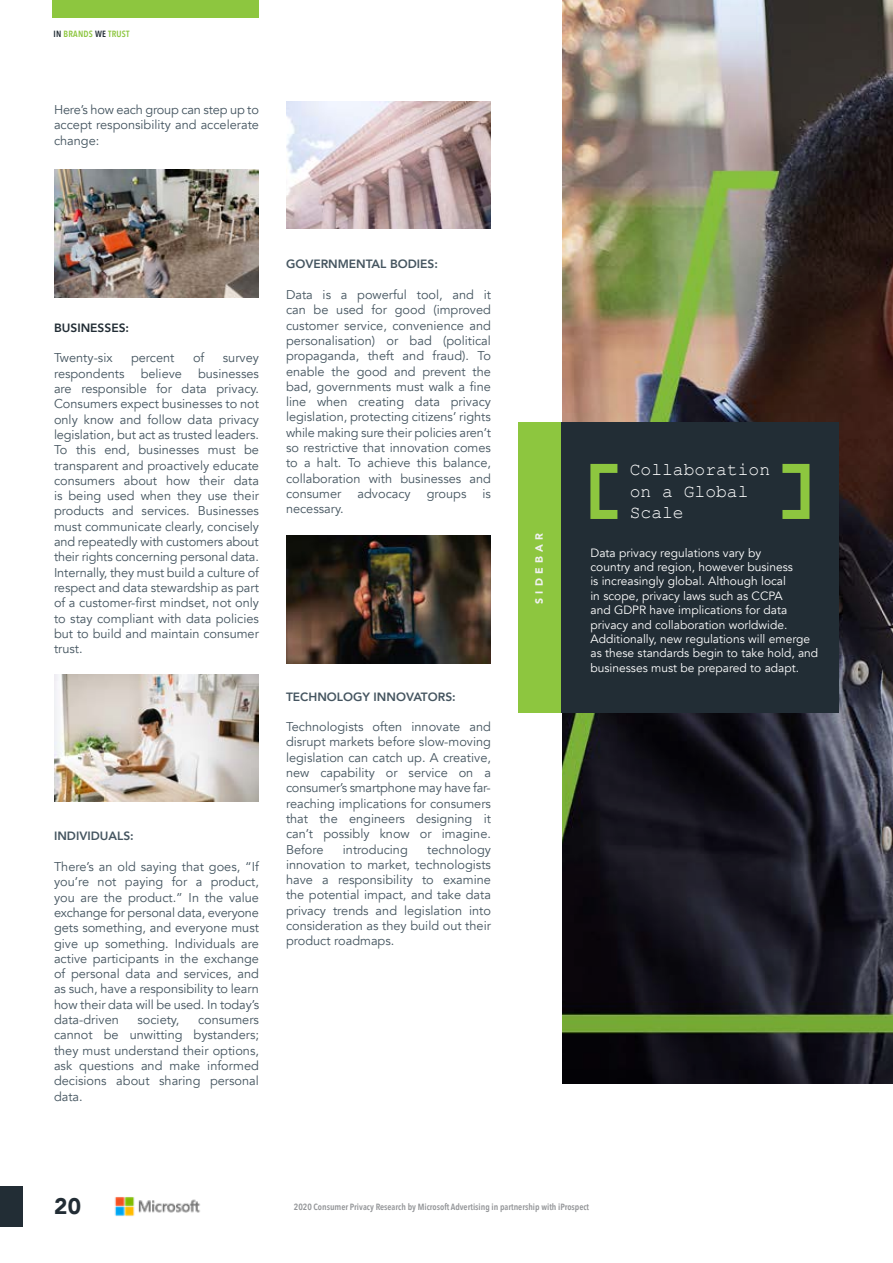
<style>
.page{position:relative;width:893px;height:1263px;background:#fff}
.page>*{position:absolute;margin:0;border:0;box-sizing:border-box;transform-origin:0 0}
.t1{font:900 22.5px "Avenir";color:#222d35}
.t2{font:18px/21.6px "Courier New";color:#fff}
.t3{font:12.75px/15.3px "Avenir";color:#455560;text-align:justify}
.t4{font:12px/14.4px "Avenir";color:#fff}
.t5{font:800 12px "Avenir";color:#455560}
.t6{font:800 12px "Avenir";color:#222d35}
.t7{font:900 10.5px "Avenir";letter-spacing:.4em;color:#f1f1f2}
.t8{font:600 9px "Avenir Next Condensed";color:#939598}
.t9{font:600 9px "Avenir Next Condensed";letter-spacing:.025em;color:#8dc63f}
.s1{color:#222d35}
</style>
<div class="page">
<img style="left:115px;top:1197px;width:85px;height:19px">
<div style="left:0;top:1186px;width:22px;height:40px;background:#222d35"></div>
<div style="left:52px;top:0;width:206px;height:18px;background:#8dc63f"></div>
<img style="left:562px;top:0;width:331px;height:1083px">
<div style="left:561px;top:423px;width:278px;height:290px;background:#222d35"></div>
<img style="left:54px;top:170px;width:205px;height:127px">
<img style="left:286px;top:101px;width:205px;height:128px">
<img style="left:54px;top:674px;width:205px;height:128px">
<img style="left:286px;top:536px;width:205px;height:127px">
<div style="left:518px;top:423px;width:43px;height:290px;background:#8dc63f"></div>
<div style="left:590px;top:464px;width:32px;height:55px;border:9px solid #8dc63f"></div>
<div style="left:778px;top:464px;width:31px;height:55px;border:9px solid #8dc63f"></div>
<p class="t9" style="left:53px;top:26px;width:78px"><span class="s1">IN</span> BRANDS <span class="s1">WE</span> TRUST</p>
<p class="t3" style="left:54px;top:102px;width:206px">Here’s how each group can step up to accept responsibility and accelerate change:</p>
<p class="t6" style="left:54px;top:318px;width:77px">BUSINESSES:</p>
<p class="t3" style="left:54px;top:351px;width:60px">Twenty-six</p>
<p class="t3" style="left:131px;top:351px;width:45px">percent</p>
<p class="t3" style="left:193px;top:351px;width:13px">of</p>
<p class="t3" style="left:223px;top:351px;width:38px">survey</p>
<p class="t3" style="left:54px;top:366px;width:72px">respondents</p>
<p class="t3" style="left:141px;top:366px;width:43px">believe</p>
<p class="t3" style="left:54px;top:366px;width:207px;text-indent:144px">businesses are responsible for data privacy.<br>Consumers expect businesses to not only know and follow data privacy legislation, but act as trusted leaders.<br>To this end, businesses must be transparent and proactively educate consumers about how their data is being used when they use their products and services. Businesses must communicate clearly, concisely and repeatedly with customers about their rights concerning personal data.<br>Internally, they must build a culture of respect and data stewardship as part of a customer-first mindset, not only to stay compliant with data policies but to build and maintain consumer trust.</p>
<p class="t5" style="left:54px;top:827px;width:81px">INDIVIDUALS:</p>
<p class="t3" style="left:54px;top:859px;width:207px">There’s an old saying that goes, “If you’re not paying for a product, you are the product.” In the value exchange for personal data, everyone gets something, and everyone must give up something. Individuals are active participants in the exchange of personal data and services, and as such, have a responsibility to learn how their data will be used. In today’s data-driven</p>
<p class="t3" style="left:137px;top:1012px;width:44px">society,</p>
<p class="t3" style="left:54px;top:1012px;width:206px;text-indent:144px">consumers cannot be unwitting bystanders; they must understand their options, ask questions and make informed decisions about sharing personal data.</p>
<p class="t5" style="left:286px;top:255px;width:153px">GOVERNMENTAL BODIES:</p>
<p class="t3" style="left:286px;top:287px;width:207px">Data is a powerful tool, and it can be used for good (improved customer service, convenience and personalisation) or bad (political propaganda, theft and fraud). To enable the good and prevent the bad, governments must walk a fine line when creating data privacy legislation, protecting citizens’ rights while making sure their policies aren’t so restrictive that innovation comes to a halt. To achieve this balance, collaboration with businesses and consumer</p>
<p class="t3" style="left:358px;top:486px;width:55px">advocacy</p>
<p class="t3" style="left:427px;top:486px;width:41px">groups</p>
<p class="t3" style="left:482px;top:486px;width:10px">is</p>
<p class="t3" style="left:286px;top:501px;width:59px">necessary.</p>
<p class="t5" style="left:286px;top:687px;width:171px">TECHNOLOGY INNOVATORS:</p>
<p class="t3" style="left:286px;top:719px;width:206px">Technologists often innovate and disrupt markets before slow-moving legislation can catch up. A creative, new capability or service on a consumer’s smartphone may have far&shy;reaching implications for consumers that the engineers designing it can’t possibly know or imagine.<br>Before</p>
<p class="t3" style="left:286px;top:842px;width:206px;text-indent:141px">technology innovation to market, technologists have a responsibility to examine the potential impact, and take data privacy trends and legislation into consideration as they build out their product roadmaps.</p>
<p class="t3" style="left:343px;top:842px;width:66px">introducing</p>
<p class="t7" style="left:530px;top:604px;width:72px;rotate:-90deg">SIDEBAR</p>
<h2 class="t2" style="left:630px;top:458px;width:142px">Collaboration on a Global<br>Scale</h2>
<p class="t4" style="left:590px;top:545px;width:229px">Data privacy regulations vary by<br>country and region, however business<br>is increasingly global. Although local<br>in scope, privacy laws such as CCPA<br>and GDPR have implications for data privacy and collaboration worldwide.<br>Additionally, new regulations will emerge as these standards begin to take hold, and businesses must be prepared to adapt.</p>
<h1 class="t1" style="left:54px;top:1186px;width:29px">20</h1>
<p class="t8" style="left:294px;top:1199px;width:297px">2020 Consumer Privacy Research by Microsoft Advertising in partnership with iProspect</p>
</div>
